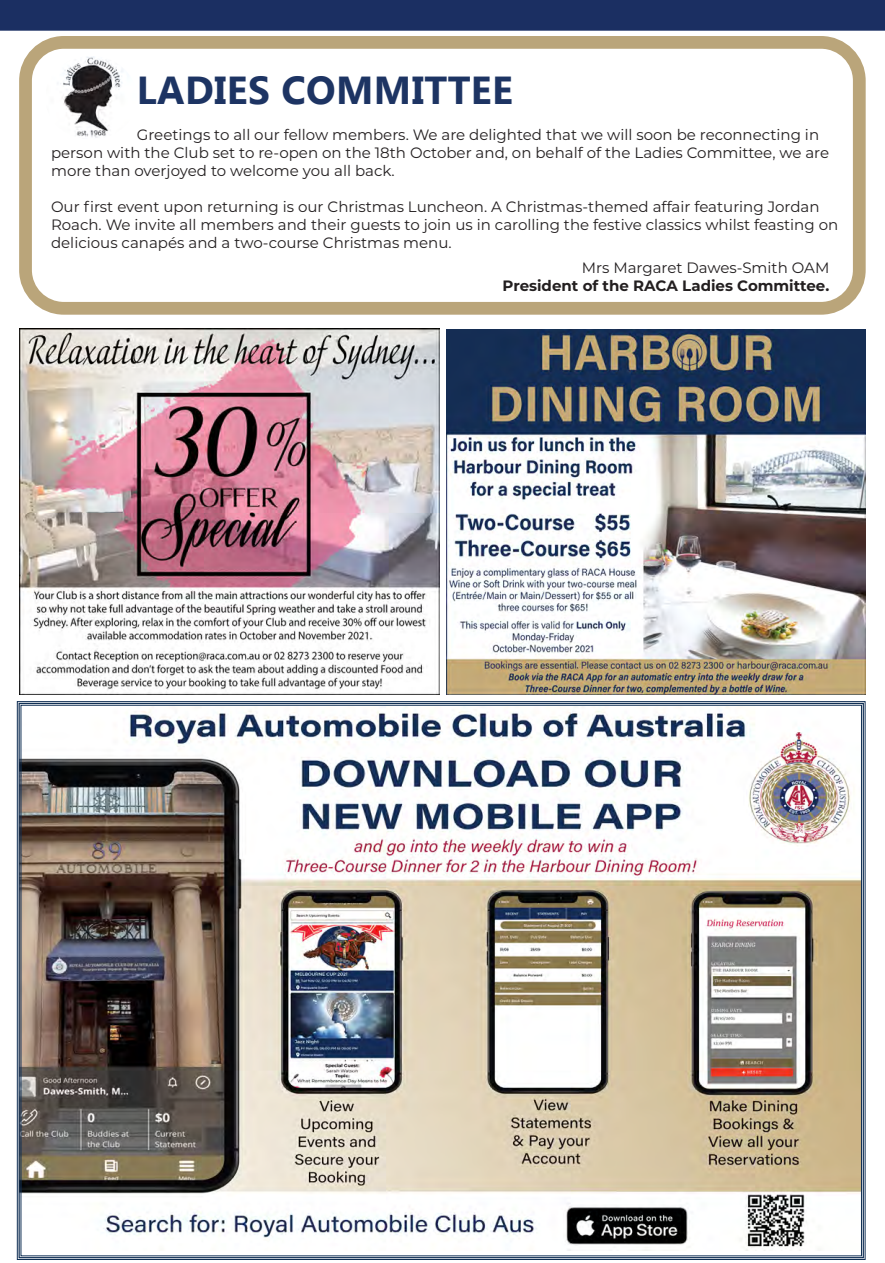
<style>
.page{position:relative;width:885px;height:1263px;background:#fff}
.page>*{position:absolute;margin:0;border:0;box-sizing:border-box;transform-origin:0 0}
.title_serif{font:700 39px "Myanmar Text";letter-spacing:.01em;color:#1d3463}
.t1{font:15px/18px "Montserrat";color:#231f20}
.t2{font:700 15px "Montserrat";color:#231f20}
</style>
<div class="page">
<div style="left:0;top:0;width:884px;height:31px;background:#1b2f62"></div>
<div style="left:19px;top:36px;width:846px;height:279px;border:13px solid #baa57a;border-radius:38px"></div>
<img style="left:62px;top:56px;width:61px;height:82px">
<img style="left:19px;top:329px;width:420px;height:365px">
<img style="left:447px;top:330px;width:418px;height:364px">
<div style="left:444px;top:325px;width:428px;height:380px;border:2px solid #fff"></div>
<img style="left:17px;top:701px;width:848px;height:559px">
<p class="title_serif" style="left:137px;top:68px;width:377px">LADIES COMMITTEE</p>
<p class="t1" style="left:51px;top:125px;width:779px;text-indent:86px">Greetings to all our fellow members. We are delighted that we will soon be reconnecting in person with the Club set to re-open on the 18th October and, on behalf of the Ladies Committee, we are more than overjoyed to welcome you all back.</p>
<p class="t1" style="left:51px;top:197px;width:788px">Our first event upon returning is our Christmas Luncheon. A Christmas-themed affair featuring Jordan<br>Roach. We invite all members and their guests to join us in carolling the festive classics whilst feasting on delicious canapés and a two-course Christmas menu.</p>
<p class="t1" style="left:581px;top:258px;width:249px">Mrs Margaret Dawes-Smith OAM</p>
<p class="t2" style="left:502px;top:275px;width:328px">President of the RACA Ladies Committee.</p>
</div>
